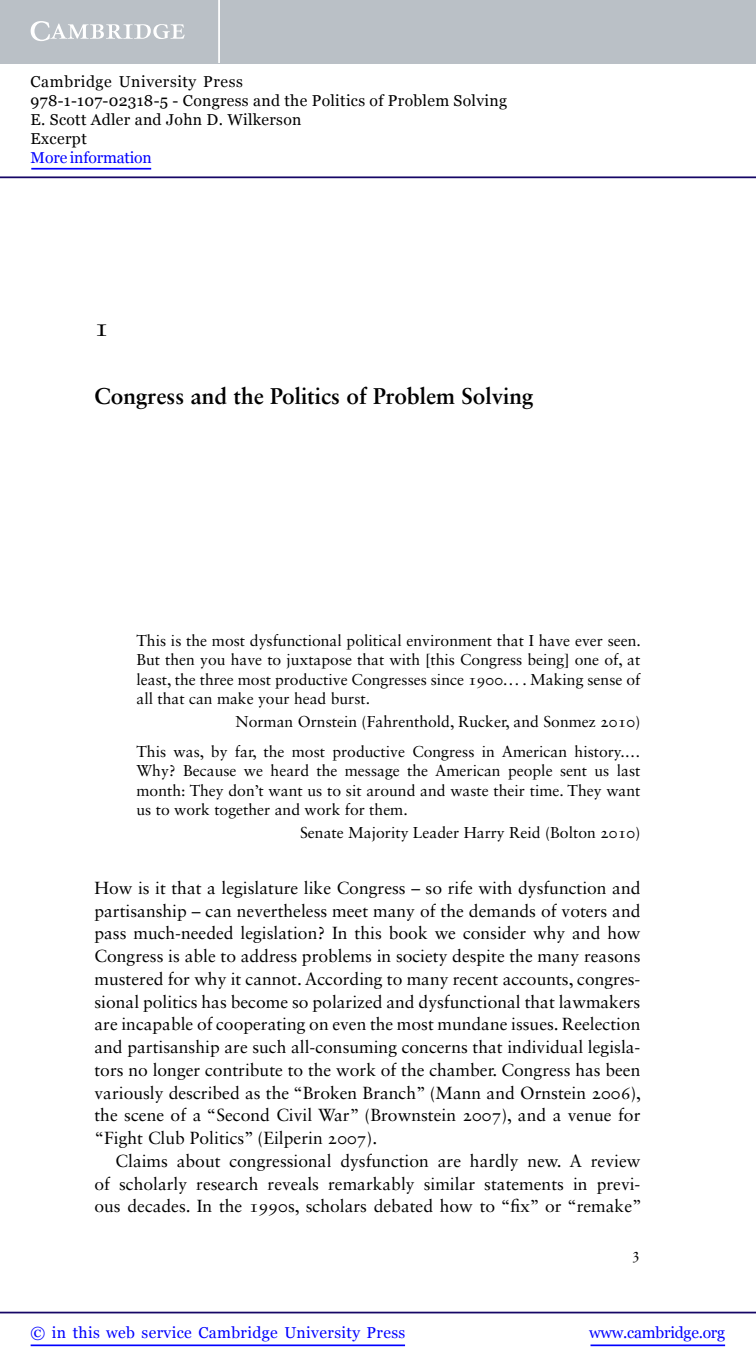
<style>
.page{position:relative;width:756px;height:1371px;background:#fff}
.page>*{position:absolute;margin:0;border:0;box-sizing:border-box;transform-origin:0 0}
.t1{font:26.25px "Sabon LT Std";color:#000}
.t2{font:700 22.75px "Sabon LT Std";color:#000}
.t3{font:17.5px "Sabon LT Std";color:#000}
.t4{font:15.75px/19.2px "Sabon LT Std";color:#000;text-align:justify}
.t5{font:15.75px/18.9px "Georgia";letter-spacing:.02em;color:#000}
.t6{font:15.75px "Georgia";letter-spacing:.025em;color:#00f}
.t7{font:15.75px "Georgia";letter-spacing:-.015em;color:#00f}
.t8{font:15.75px "Georgia";letter-spacing:-.01em;color:#00f}
</style>
<div class="page">
<hr style="left:591px;top:1344px;width:134px;height:1px;background:#00f">
<hr style="left:0;top:1311px;width:756px;height:2px;background:#150666">
<hr style="left:31px;top:1344px;width:374px;height:1px;background:#00f">
<div style="left:0;top:0;width:756px;height:63px;background:#bac0c6"></div>
<svg style="left:31px;top:21px;width:154px;height:20px"></svg>
<hr style="left:218px;top:0;width:2px;height:63px;background:#fff">
<hr style="left:0;top:176px;width:756px;height:2px;background:#150666">
<hr style="left:31px;top:168px;width:120px;height:1px;background:#00f">
<p class="t5" style="left:31px;top:72px;width:478px">Cambridge University Press<br>978-1-107-02318-5 - Congress and the Politics of Problem Solving E. Scott Adler and John D. Wilkerson<br>Excerpt</p>
<p class="t8" style="left:31px;top:148px;width:123px">More information</p>
<p class="t1" style="left:94px;top:311px;width:16px">1</p>
<p class="t2" style="left:94px;top:382px;width:441px">Congress and the Politics of Problem Solving</p>
<p class="t4" style="left:136px;top:630px;width:506px">This is the most dysfunctional political environment that I have ever seen.<br>But then you have to juxtapose that with [this Congress being] one of, at least, the three most productive Congresses since 1900... . Making sense of all that can make your head burst.</p>
<p class="t4" style="left:136px;top:705px;width:506px;line-height:30.6px;text-align:right">Norman Ornstein (Fahrenthold, Rucker, and Sonmez 2010)<br>This was, by far, the most productive Congress in American history.…</p>
<p class="t4" style="left:136px;top:761px;width:506px">Why? Because we heard the message the American people sent us last month: They don’t want us to sit around and waste their time. They want us to work together and work for them.</p>
<p class="t4" style="left:300px;top:822px;width:342px">Senate Majority Leader Harry Reid (Bolton 2010)</p>
<p class="t3" style="left:94px;top:877px;width:547px">How is it that a legislature like Congress – so rife with dysfunction and</p>
<p class="t3" style="left:94px;top:900px;width:547px">partisanship – can nevertheless meet many of the demands of voters and</p>
<p class="t3" style="left:94px;top:922px;width:547px">pass much-needed legislation? In this book we consider why and how</p>
<p class="t3" style="left:94px;top:945px;width:547px">Congress is able to address problems in society despite the many reasons</p>
<p class="t3" style="left:94px;top:968px;width:547px">mustered for why it cannot. According to many recent accounts, congres-</p>
<p class="t3" style="left:94px;top:991px;width:547px">sional politics has become so polarized and dysfunctional that lawmakers</p>
<p class="t3" style="left:94px;top:1013px;width:547px">are incapable of cooperating on even the most mundane issues. Reelection</p>
<p class="t3" style="left:94px;top:1036px;width:547px">and partisanship are such all-consuming concerns that individual legisla-</p>
<p class="t3" style="left:94px;top:1059px;width:547px">tors no longer contribute to the work of the chamber. Congress has been</p>
<p class="t3" style="left:94px;top:1082px;width:548px">variously described as the “Broken Branch” (Mann and Ornstein 2006),</p>
<p class="t3" style="left:94px;top:1104px;width:548px">the scene of a “Second Civil War” (Brownstein 2007), and a venue for</p>
<p class="t3" style="left:94px;top:1127px;width:284px">“Fight Club Politics” (Eilperin 2007).</p>
<p class="t3" style="left:116px;top:1150px;width:526px">Claims about congressional dysfunction are hardly new. A review</p>
<p class="t3" style="left:94px;top:1173px;width:547px">of scholarly research reveals remarkably similar statements in previ-</p>
<p class="t3" style="left:94px;top:1195px;width:549px">ous decades. In the 1990s, scholars debated how to “fix” or “remake”</p>
<p class="t4" style="left:632px;top:1243px;width:10px">3</p>
<p class="t6" style="left:31px;top:1323px;width:376px">© in this web service Cambridge University Press</p>
<p class="t7" style="left:589px;top:1323px;width:137px">www.cambridge.org</p>
</div>
